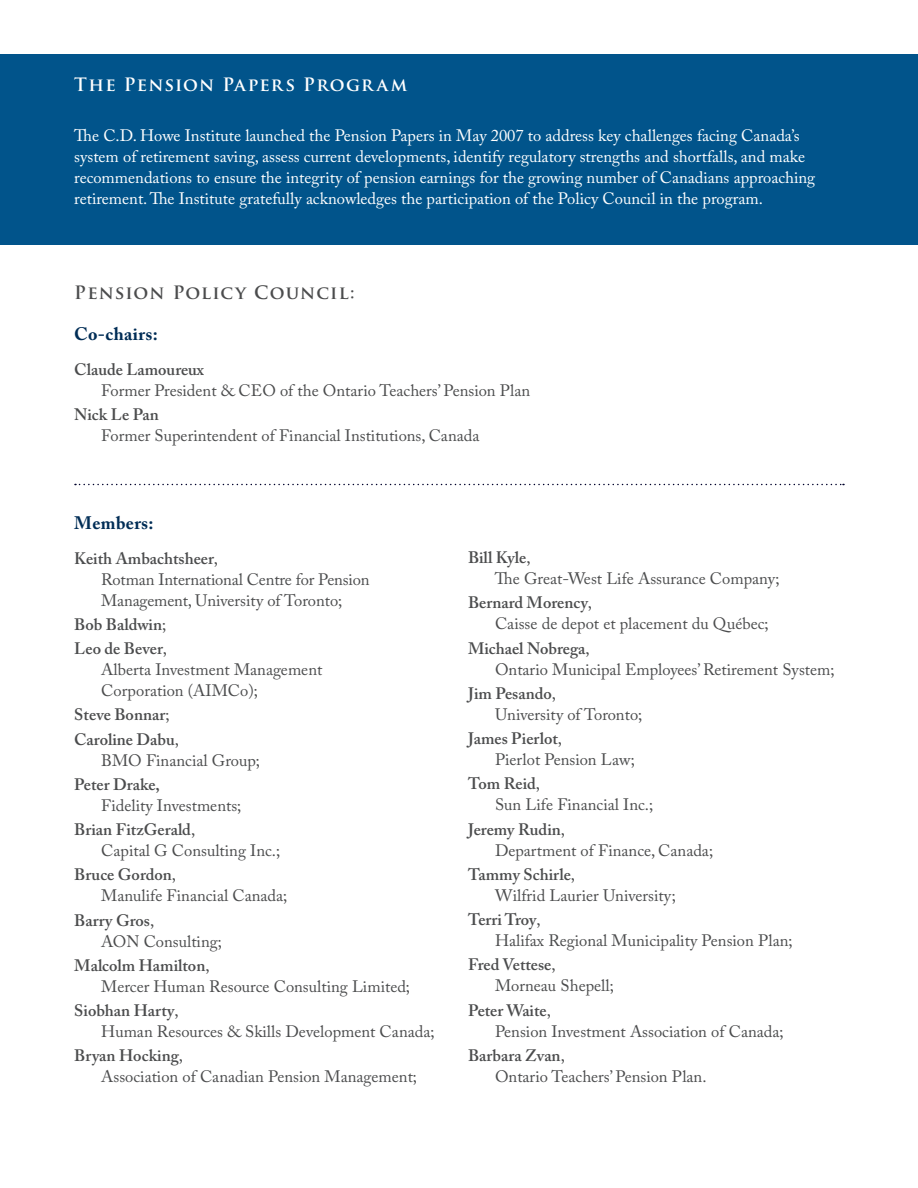
<style>
.page{position:relative;width:918px;height:1188px;background:#fff}
.page>*{position:absolute;margin:0;border:0;box-sizing:border-box;transform-origin:0 0}
.Level_One_Head{font:700 18px "Trajan Pro";letter-spacing:.065em;color:#fff}
.Level_One_Head-2{font:700 18px "Trajan Pro";letter-spacing:.055em;color:#4b4c4d}
.Level_Two_Head{font:700 18px "Adobe Caslon Pro";letter-spacing:.02em;color:#002d56}
.bullet{font:16.5px/21px "Adobe Caslon Pro";color:#4b4c4d}
.body_copy{font:16.5px/21px "Adobe Caslon Pro";color:#fff}
.bullet-2{font:600 16.5px "Adobe Caslon Pro";color:#4b4c4d}
.s1{font-weight:600}
.s2{font-weight:400}
</style>
<div class="page">
<div style="left:0;top:54px;width:918px;height:190px;background:#01548b"></div>
<svg style="left:75px;top:484px;width:769px;height:1px"></svg>
<p class="Level_One_Head" style="left:74px;top:74px;width:335px">The Pension Papers Progr am</p>
<p class="body_copy" style="left:74px;top:125px;width:743px">The C.D. Howe Institute launched the Pension Papers in May 2007 to address key challenges facing Canada’s system of retirement saving, assess current developments, identify regulatory strengths and shortfalls, and make recommendations to ensure the integrity of pension earnings for the growing number of Canadians approaching retirement. The Institute gratefully acknowledges the participation of the Policy Council in the program.</p>
<p class="Level_One_Head-2" style="left:74px;top:281px;width:282px">Pension Policy Council:</p>
<p class="Level_Two_Head" style="left:74px;top:323px;width:85px">Co-chairs:</p>
<p class="bullet" style="left:101px;top:359px;width:431px;text-indent:-27px"><span class="s1">Claude Lamoureux<br></span>Former President &amp; CEO of the Ontario Teachers’ Pension Plan</p>
<p class="bullet" style="left:101px;top:404px;width:380px;text-indent:-27px"><span class="s1">Nick Le Pan<br></span>Former Superintendent of Financial Institutions, Canada</p>
<p class="Level_Two_Head" style="left:74px;top:512px;width:81px">Members:</p>
<p class="bullet" style="left:101px;top:548px;width:270px;text-indent:-27px"><span class="s1">Keith Ambachtsheer</span>,<br>Rotman International Centre for Pension<br>Management, University of Toronto;</p>
<p class="bullet-2" style="left:74px;top:615px;width:94px">Bob Baldwin<span class="s2">;</span></p>
<p class="bullet" style="left:101px;top:638px;width:223px;text-indent:-27px"><span class="s1">Leo de Bever</span>,<br>Alberta Investment Management<br>Corporation (AIMCo);</p>
<p class="bullet-2" style="left:74px;top:705px;width:97px">Steve Bonnar<span class="s2">;</span></p>
<p class="bullet" style="left:101px;top:729px;width:160px;text-indent:-27px"><span class="s1">Caroline Dabu</span>,<br>BMO Financial Group;</p>
<p class="bullet" style="left:101px;top:774px;width:142px;text-indent:-27px"><span class="s1">Peter Drake,<br></span>Fidelity Investments;</p>
<p class="bullet" style="left:101px;top:819px;width:181px;text-indent:-27px"><span class="s1">Brian FitzGerald</span>,<br>Capital G Consulting Inc.;</p>
<p class="bullet" style="left:101px;top:864px;width:188px;text-indent:-27px"><span class="s1">Bruce Gordon</span>,<br>Manulife Financial Canada;</p>
<p class="bullet" style="left:101px;top:909px;width:122px;text-indent:-27px"><span class="s1">Barry Gros</span>,<br>AON Consulting;</p>
<p class="bullet" style="left:101px;top:955px;width:310px;text-indent:-27px"><span class="s1">Malcolm Hamilton</span>,<br>Mercer Human Resource Consulting Limited;</p>
<p class="bullet" style="left:101px;top:1000px;width:335px;text-indent:-27px"><span class="s1">Siobhan Harty</span>,<br>Human Resources &amp; Skills Development Canada;</p>
<p class="bullet" style="left:101px;top:1045px;width:317px;text-indent:-27px"><span class="s1">Bryan Hocking</span>,<br>Association of Canadian Pension Management;</p>
<p class="bullet" style="left:495px;top:547px;width:286px;text-indent:-27px"><span class="s1">Bill Kyle</span>,<br>The Great-West Life Assurance Company;</p>
<p class="bullet" style="left:495px;top:592px;width:275px;text-indent:-27px"><span class="s1">Bernard Morency</span>,<br>Caisse de depot et placement du Québec;</p>
<p class="bullet" style="left:495px;top:637px;width:341px;text-indent:-27px"><span class="s1">Michael Nobrega</span>,<br>Ontario Municipal Employees’ Retirement System;</p>
<p class="bullet" style="left:495px;top:683px;width:149px;text-indent:-27px"><span class="s1">Jim Pesando</span>,<br>University of Toronto;</p>
<p class="bullet" style="left:495px;top:728px;width:141px;text-indent:-27px"><span class="s1">James Pierlot</span>,<br>Pierlot Pension Law;</p>
<p class="bullet" style="left:495px;top:773px;width:160px;text-indent:-27px"><span class="s1">Tom Reid</span>,<br>Sun Life Financial Inc.;</p>
<p class="bullet" style="left:495px;top:818px;width:220px;text-indent:-27px"><span class="s1">Jeremy Rudin</span>,<br>Department of Finance, Canada;</p>
<p class="bullet" style="left:495px;top:864px;width:182px;text-indent:-27px"><span class="s1">Tammy Schirle</span>,<br>Wilfrid Laurier University;</p>
<p class="bullet" style="left:495px;top:909px;width:299px;text-indent:-27px"><span class="s1">Terri Troy</span>,<br>Halifax Regional Municipality Pension Plan;</p>
<p class="bullet" style="left:495px;top:954px;width:120px;text-indent:-27px"><span class="s1">Fred Vettese</span>,<br>Morneau Shepell;</p>
<p class="bullet" style="left:495px;top:999px;width:290px;text-indent:-27px"><span class="s1">Peter Waite</span>,<br>Pension Investment Association of Canada;</p>
<p class="bullet" style="left:495px;top:1045px;width:213px;text-indent:-27px"><span class="s1">Barbara Zvan</span>,<br>Ontario Teachers’ Pension Plan.</p>
</div>
